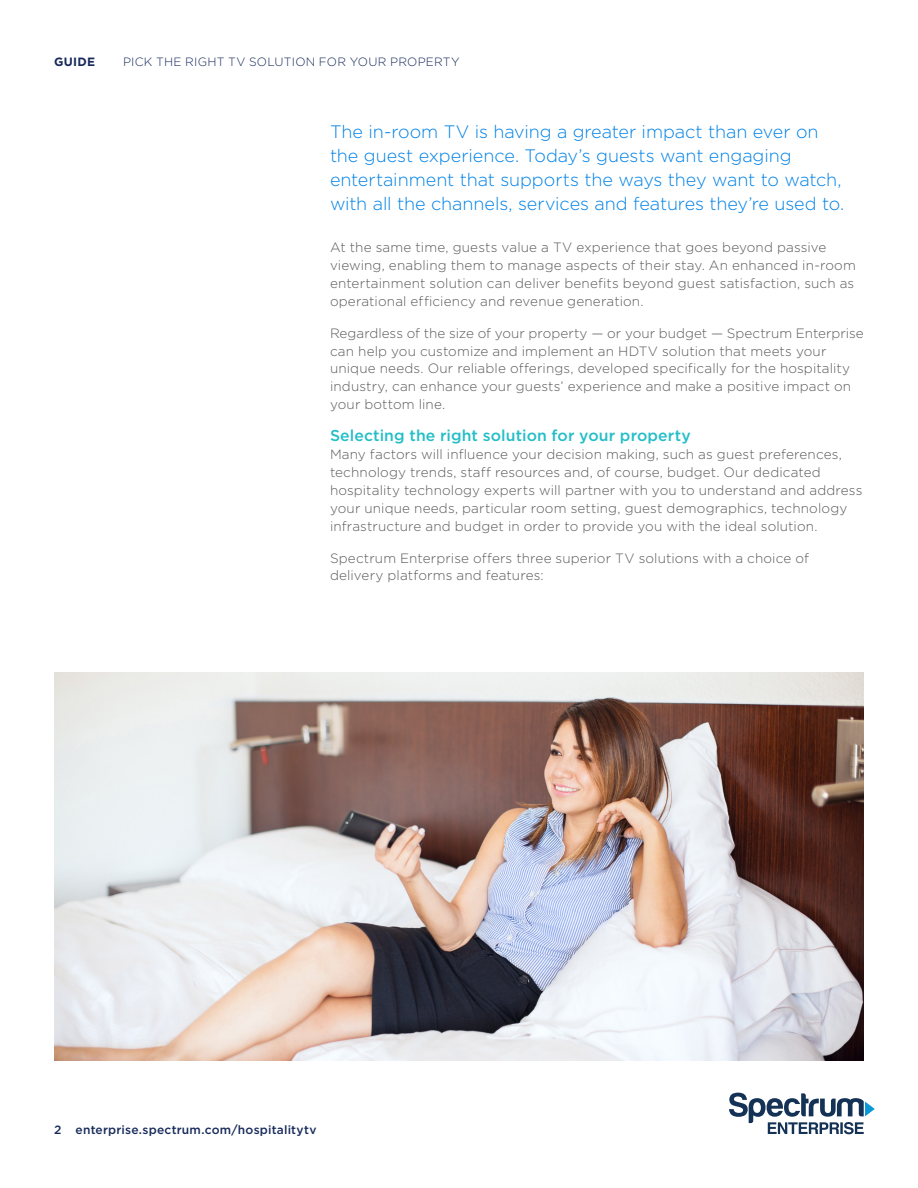
<style>
.page{position:relative;width:918px;height:1188px;background:#fff}
.page>*{position:absolute;margin:0;border:0;box-sizing:border-box;transform-origin:0 0}
.t1{font:300 18px/24px "Gotham";letter-spacing:-.005em;color:#0082e6}
.t2{font:500 15.75px "Gotham";letter-spacing:.005em;color:#23bec8}
.t3{font:300 13.5px/18px "Gotham";letter-spacing:.01em;color:#5a5a5a}
.t4{font:500 12px "Gotham";letter-spacing:.02em;color:#172a5a}
.t5{font:300 12px "Gotham";letter-spacing:.02em;color:#172a5a}
.t6{font:700 12px "Gotham";letter-spacing:.025em;color:#172a5a}
</style>
<div class="page">
<img style="left:54px;top:673px;width:810px;height:388px">
<svg style="left:729px;top:1093px;width:146px;height:41px"></svg>
<p class="t6" style="left:54px;top:54px;width:43px">GUIDE</p>
<p class="t5" style="left:123px;top:55px;width:338px">PICK THE RIGHT TV SOLUTION FOR YOUR PROPERTY</p>
<h1 class="t1" style="left:330px;top:119px;width:516px">The in-room TV is having a greater impact than ever on the guest experience. Today’s guests want engaging entertainment that supports the ways they want to watch, with all the channels, services and features they’re used to.</h1>
<p class="t3" style="left:330px;top:238px;width:527px">At the same time, guests value a TV experience that goes beyond passive viewing, enabling them to manage aspects of their stay. An enhanced in-room entertainment solution can deliver benefits beyond guest satisfaction, such as operational efficiency and revenue generation.</p>
<p class="t3" style="left:330px;top:324px;width:535px">Regardless of the size of your property — or your budget — Spectrum Enterprise can help you customize and implement an HDTV solution that meets your unique needs. Our reliable offerings, developed specifically for the hospitality industry, can enhance your guests’ experience and make a positive impact on your bottom line.</p>
<p class="t2" style="left:330px;top:425px;width:362px">Selecting the right solution for your property</p>
<p class="t3" style="left:330px;top:445px;width:534px">Many factors will influence your decision making, such as guest preferences, technology trends, staff resources and, of course, budget. Our dedicated hospitality technology experts will partner with you to understand and address your unique needs, particular room setting, guest demographics, technology infrastructure and budget in order to provide you with the ideal solution.</p>
<p class="t3" style="left:330px;top:549px;width:480px">Spectrum Enterprise offers three superior TV solutions with a choice of delivery platforms and features:</p>
<p class="t4" style="left:54px;top:1122px;width:264px">2 enterprise.spectrum.com/hospitalitytv</p>
</div>
